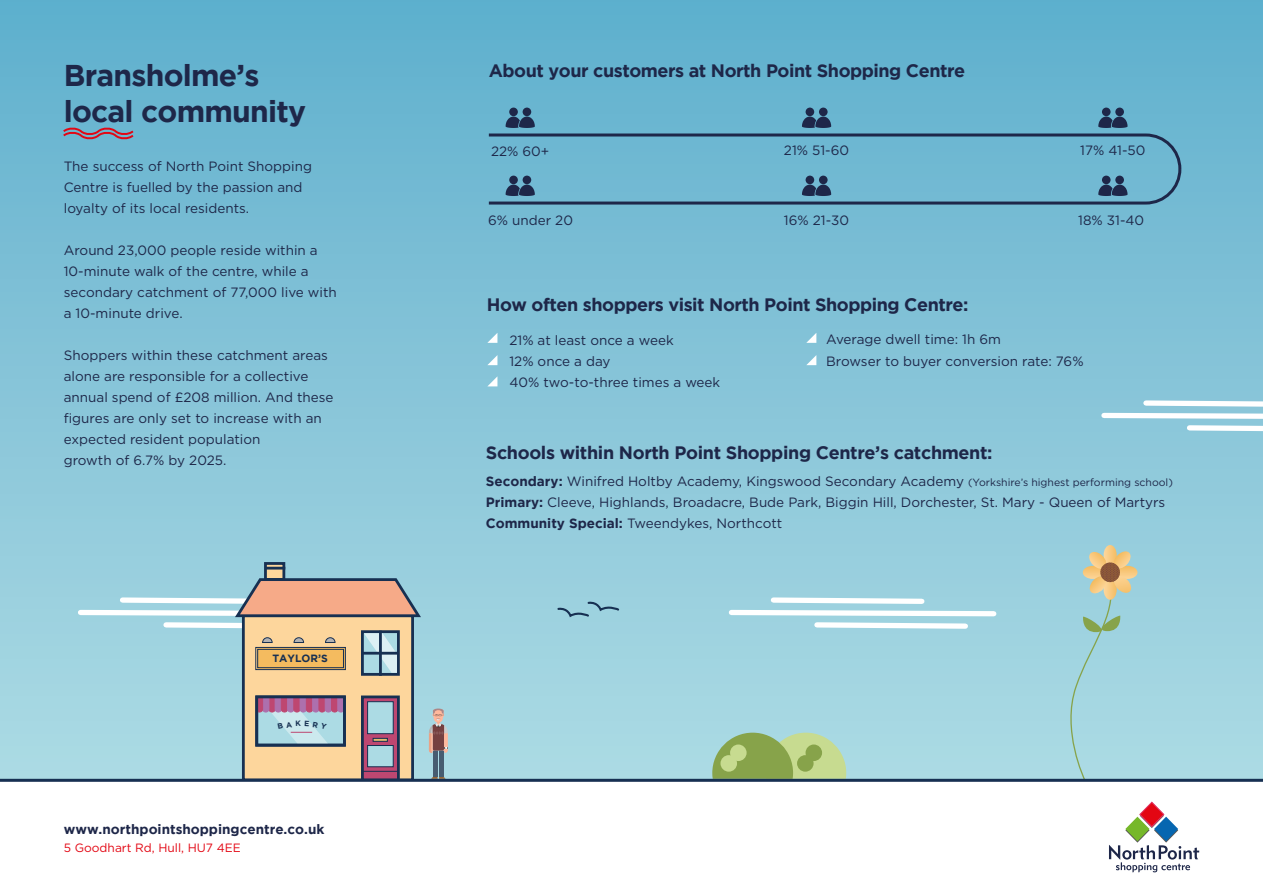
<style>
.page{position:relative;width:1263px;height:893px;background:#fff}
.page>*{position:absolute;margin:0;border:0;box-sizing:border-box;transform-origin:0 0}
.t1{font:700 30px/36px "Gotham";letter-spacing:-.025em;color:#1e2749}
.t2{font:700 18px "Gotham";letter-spacing:-.025em;color:#1e2749}
.t3{font:13.5px/21px "Gotham";color:#1e2749}
.t4{font:700 13.5px "Gotham";color:#1e2749}
.t5{font:12px "Gotham";color:#e30613}
.t6{font:700 10.5px "Gotham";color:#173052}
.s1{font-weight:700}
.s2{font-size:10.5px}
</style>
<div class="page">
<div style="left:0;top:0;width:1263px;height:779px;background:linear-gradient(to bottom,#5fafcd,#aedbe4)"></div>
<svg style="left:1061px;top:545px;width:76px;height:234px;background:#a7d0d1"></svg>
<div style="left:523px;top:108px;width:8px;height:8px;background:#1e2749;border-radius:50%"></div>
<div style="left:509px;top:108px;width:9px;height:8px;background:#1e2749;border-radius:50%"></div>
<div style="left:819px;top:108px;width:9px;height:8px;background:#1e2749;border-radius:50%"></div>
<div style="left:805px;top:108px;width:9px;height:8px;background:#1e2749;border-radius:50%"></div>
<div style="left:1115px;top:108px;width:9px;height:8px;background:#1e2749;border-radius:50%"></div>
<div style="left:1102px;top:108px;width:8px;height:8px;background:#1e2749;border-radius:50%"></div>
<svg style="left:486px;top:117px;width:697px;height:89px;background:#66a9c4"></svg>
<svg style="left:487px;top:333px;width:10px;height:10px"></svg>
<svg style="left:487px;top:355px;width:10px;height:10px"></svg>
<svg style="left:487px;top:376px;width:10px;height:10px"></svg>
<svg style="left:806px;top:333px;width:10px;height:10px"></svg>
<svg style="left:806px;top:355px;width:10px;height:10px"></svg>
<div style="left:242px;top:614px;width:172px;height:167px;background:#fdd69c;border:3px solid #173052"></div>
<div style="left:361px;top:695px;width:39px;height:86px;background:#be4771;border:3px solid #173052"></div>
<svg style="left:361px;top:673px;width:39px;height:3px"></svg>
<svg style="left:75px;top:576px;width:348px;height:97px"></svg>
<div style="left:367px;top:701px;width:27px;height:33px;background:#acdbe4;border:1px solid #173052"></div>
<div style="left:367px;top:745px;width:27px;height:22px;background:#acdbe4;border:1px solid #173052"></div>
<svg style="left:264px;top:562px;width:21px;height:19px"></svg>
<hr style="left:265px;top:567px;width:20px;height:2px;background:#173052">
<hr style="left:379px;top:631px;width:3px;height:45px;background:#173052">
<hr style="left:362px;top:652px;width:36px;height:3px;background:#173052">
<hr style="left:362px;top:771px;width:36px;height:1px;background:#173052">
<svg style="left:373px;top:738px;width:15px;height:4px"></svg>
<div style="left:255px;top:695px;width:91px;height:51px;border:3px solid #173052"></div>
<svg style="left:431px;top:776px;width:14px;height:3px"></svg>
<hr style="left:439px;top:750px;width:4px;height:27px;background:#475c70">
<div style="left:433px;top:750px;width:5px;height:27px;background:#475c70"></div>
<svg style="left:429px;top:708px;width:19px;height:45px"></svg>
<svg style="left:1099px;top:398px;width:164px;height:36px"></svg>
<svg style="left:556px;top:601px;width:64px;height:17px"></svg>
<svg style="left:61px;top:125px;width:75px;height:17px"></svg>
<svg style="left:726px;top:595px;width:273px;height:36px"></svg>
<svg style="left:712px;top:733px;width:134px;height:46px;background:#a1bd79"></svg>
<div style="left:730px;top:744px;width:17px;height:17px;background:#c7db90;border-radius:50%"></div>
<div style="left:797px;top:755px;width:16px;height:17px;background:#87a34a;border-radius:50%"></div>
<div style="left:720px;top:755px;width:17px;height:17px;background:#c7db90;border-radius:50%"></div>
<svg style="left:0;top:779px;width:1263px;height:94px"></svg>
<svg style="left:1109px;top:802px;width:90px;height:70px"></svg>
<svg style="left:255px;top:696px;width:90px;height:48px;background:#a5a7be"></svg>
<h1 class="t1" style="left:64px;top:56px;width:244px">Bransholme’s local community</h1>
<p class="t3" style="left:64px;top:156px;width:250px">The success of North Point Shopping<br>Centre is fuelled by the passion and loyalty of its local residents.</p>
<p class="t3" style="left:64px;top:240px;width:275px">Around 23,000 people reside within a 10-minute walk of the centre, while a secondary catchment of 77,000 live with a 10-minute drive.</p>
<p class="t3" style="left:64px;top:345px;width:271px">Shoppers within these catchment areas alone are responsible for a collective annual spend of £208 million. And these figures are only set to increase with an expected resident population<br>growth of 6.7% by 2025.</p>
<p class="t6" style="left:272px;top:652px;width:57px">TAYLOR’S</p>
<p class="t4" style="left:64px;top:821px;width:262px">www.northpointshoppingcentre.co.uk</p>
<p class="t5" style="left:64px;top:840px;width:179px">5 Goodhart Rd, Hull, HU7 4EE</p>
<h2 class="t2" style="left:489px;top:60px;width:478px">About your customers at North Point Shopping Centre</h2>
<p class="t3" style="left:491px;top:141px;width:60px">22% 60+</p>
<p class="t3" style="left:784px;top:139px;width:67px">21% 51-60</p>
<p class="t3" style="left:1080px;top:139px;width:67px">17% 41-50</p>
<p class="t3" style="left:488px;top:210px;width:86px">6% under 20</p>
<p class="t3" style="left:784px;top:210px;width:67px">16% 21-30</p>
<p class="t3" style="left:1078px;top:210px;width:67px">18% 31-40</p>
<h2 class="t2" style="left:487px;top:294px;width:483px">How often shoppers visit North Point Shopping Centre:</h2>
<p class="t3" style="left:509px;top:329px;width:212px">21% at least once a week<br>12% once a day<br>40% two-to-three times a week</p>
<p class="t3" style="left:826px;top:327px;width:259px;line-height:22.5px">Average dwell time: 1h 6m<br>Browser to buyer conversion rate: 76%</p>
<h2 class="t2" style="left:486px;top:443px;width:508px">Schools within North Point Shopping Centre’s catchment:</h2>
<p class="t3" style="left:486px;top:471px;width:689px"><span class="s1">Secondary:</span> Winifred Holtby Academy, Kingswood Secondary Academy <span class="s2">(Yorkshire’s highest performing school)<br></span><span class="s1">Primary:</span> Cleeve, Highlands, Broadacre, Bude Park, Biggin Hill, Dorchester, St. Mary - Queen of Martyrs<br><span class="s1">Community Special:</span> Tweendykes, Northcott</p>
</div>
